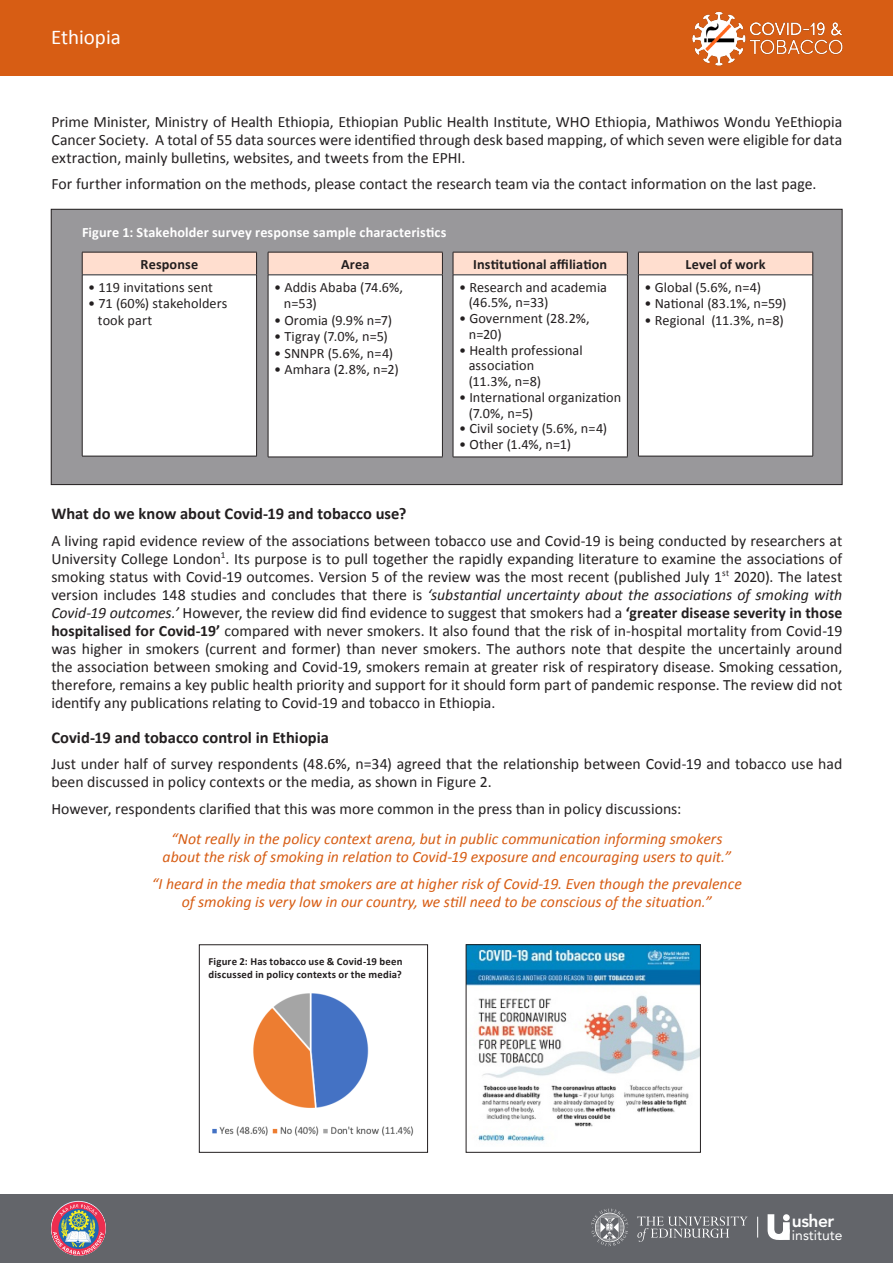
<style>
.page{position:relative;width:893px;height:1263px;background:#fff}
.page>*{position:absolute;margin:0;border:0;box-sizing:border-box;transform-origin:0 0}
.t1{font:21px "Calibri";color:#fff}
.t2{font:800 17.4px "Avenir";letter-spacing:-.03em;color:#fff}
.t3{font:700 16.5px "Calibri";color:#231f20}
.t4{font:15.75px/18px "Calibri";color:#231f20;text-align:justify}
.t5{font:italic 15.75px "Calibri";color:#d75d14}
.t6{font:14.25px "Calibri";letter-spacing:.005em;color:#231f20}
.t7{font:700 14.25px "Calibri";letter-spacing:.01em;color:#fff}
.t8{font:700 14.25px "Calibri";letter-spacing:.01em;color:#231f20}
.t9{font:13.95px "Avenir";color:#fff}
.t10{font:700 10.8px/13.2px "Calibri";letter-spacing:.02em;color:#231f20}
.s1{font-style:italic}
.s2{font-weight:700}
</style>
<div class="page">
<div style="left:0;top:1194px;width:893px;height:69px;background:#63656a"></div>
<div style="left:0;top:0;width:893px;height:76px;background:#d75d14"></div>
<img style="left:692px;top:11px;width:151px;height:55px">
<svg style="left:768px;top:1214px;width:22px;height:26px"></svg>
<svg style="left:637px;top:1216px;width:110px;height:26px"></svg>
<svg style="left:591px;top:1209px;width:37px;height:37px"></svg>
<svg style="left:757px;top:1217px;width:1px;height:20px"></svg>
<img style="left:51px;top:1201px;width:55px;height:55px;border-radius:27px">
<div style="left:51px;top:209px;width:791px;height:276px;background:#99989b"></div>
<div style="left:82px;top:252px;width:175px;height:23px;background:#ffdecf"></div>
<div style="left:82px;top:275px;width:175px;height:181px;background:#fff"></div>
<hr style="left:82px;top:252px;width:175px;height:1px;background:#231f20">
<svg style="left:82px;top:252px;width:1px;height:23px"></svg>
<svg style="left:256px;top:252px;width:1px;height:23px"></svg>
<hr style="left:82px;top:275px;width:175px;height:1px;background:#231f20">
<hr style="left:82px;top:275px;width:1px;height:181px;background:#231f20">
<hr style="left:256px;top:275px;width:1px;height:181px;background:#231f20">
<hr style="left:82px;top:456px;width:175px;height:1px;background:#231f20">
<div style="left:453px;top:252px;width:174px;height:23px;background:#ffdecf"></div>
<div style="left:453px;top:275px;width:174px;height:182px;background:#fff"></div>
<hr style="left:453px;top:252px;width:175px;height:1px;background:#231f20">
<svg style="left:453px;top:252px;width:1px;height:23px"></svg>
<svg style="left:627px;top:252px;width:1px;height:23px"></svg>
<hr style="left:453px;top:275px;width:175px;height:1px;background:#231f20">
<hr style="left:453px;top:275px;width:1px;height:182px;background:#231f20">
<hr style="left:627px;top:275px;width:1px;height:182px;background:#231f20">
<hr style="left:453px;top:457px;width:175px;height:1px;background:#231f20">
<div style="left:638px;top:252px;width:175px;height:23px;background:#ffdecf"></div>
<div style="left:638px;top:275px;width:175px;height:181px;background:#fff"></div>
<hr style="left:638px;top:252px;width:175px;height:1px;background:#231f20">
<svg style="left:638px;top:252px;width:1px;height:23px"></svg>
<svg style="left:812px;top:252px;width:1px;height:23px"></svg>
<hr style="left:638px;top:275px;width:175px;height:1px;background:#231f20">
<hr style="left:638px;top:275px;width:1px;height:181px;background:#231f20">
<hr style="left:812px;top:275px;width:1px;height:181px;background:#231f20">
<hr style="left:638px;top:456px;width:175px;height:1px;background:#231f20">
<div style="left:268px;top:252px;width:174px;height:23px;background:#ffdecf"></div>
<div style="left:268px;top:275px;width:174px;height:182px;background:#fff"></div>
<hr style="left:268px;top:252px;width:175px;height:1px;background:#231f20">
<svg style="left:268px;top:252px;width:1px;height:23px"></svg>
<svg style="left:442px;top:252px;width:1px;height:23px"></svg>
<hr style="left:268px;top:275px;width:175px;height:1px;background:#231f20">
<hr style="left:268px;top:275px;width:1px;height:182px;background:#231f20">
<hr style="left:442px;top:275px;width:1px;height:182px;background:#231f20">
<hr style="left:268px;top:457px;width:175px;height:1px;background:#231f20">
<img style="left:212px;top:993px;width:202px;height:143px">
<div style="left:199px;top:944px;width:229px;height:208px;border:1px solid #231f20"></div>
<img style="left:468px;top:946px;width:231px;height:196px">
<div style="left:466px;top:944px;width:235px;height:208px;border:1px solid #231f20"></div>
<p class="t1" style="left:51px;top:23px;width:71px">Ethiopia</p>
<p class="t4" style="left:51px;top:112px;width:792px">Prime Minister, Ministry of Health Ethiopia, Ethiopian Public Health Institute, WHO Ethiopia, Mathiwos Wondu YeEthiopia Cancer Society. A total of 55 data sources were identified through desk based mapping, of which seven were eligible for data extraction, mainly bulletins, websites, and tweets from the EPHI.</p>
<p class="t4" style="left:51px;top:174px;width:766px">For further information on the methods, please contact the research team via the contact information on the last page.</p>
<p class="t7" style="left:82px;top:222px;width:366px">Figure 1: Stakeholder survey response sample characteristics</p>
<p class="t8" style="left:341px;top:254px;width:30px">Area</p>
<p class="t6" style="left:274px;top:277px;width:131px">• Addis Ababa (74.6%,</p>
<p class="t6" style="left:284px;top:293px;width:35px">n=53)</p>
<p class="t6" style="left:274px;top:310px;width:120px">• Oromia (9.9% n=7)</p>
<p class="t6" style="left:274px;top:326px;width:115px">• Tigray (7.0%, n=5)</p>
<p class="t6" style="left:274px;top:343px;width:121px">• SNNPR (5.6%, n=4)</p>
<p class="t6" style="left:274px;top:359px;width:126px">• Amhara (2.8%, n=2)</p>
<p class="t8" style="left:141px;top:254px;width:59px">Response</p>
<p class="t6" style="left:88px;top:277px;width:126px">• 119 invitations sent</p>
<p class="t6" style="left:88px;top:293px;width:141px">• 71 (60%) stakeholders</p>
<p class="t6" style="left:98px;top:310px;width:56px">took part</p>
<p class="t8" style="left:473px;top:254px;width:136px">Institutional affiliation</p>
<p class="t6" style="left:459px;top:277px;width:150px">• Research and academia</p>
<p class="t6" style="left:469px;top:293px;width:81px">(46.5%, n=33)</p>
<p class="t6" style="left:459px;top:308px;width:132px">• Government (28.2%,</p>
<p class="t6" style="left:469px;top:324px;width:34px">n=20)</p>
<p class="t6" style="left:459px;top:340px;width:125px">• Health professional</p>
<p class="t6" style="left:469px;top:356px;width:67px">association</p>
<p class="t6" style="left:469px;top:371px;width:74px">(11.3%, n=8)</p>
<p class="t6" style="left:459px;top:387px;width:164px">• International organization</p>
<p class="t6" style="left:469px;top:403px;width:66px">(7.0%, n=5)</p>
<p class="t6" style="left:459px;top:419px;width:150px">• Civil society (5.6%, n=4)</p>
<p class="t6" style="left:459px;top:434px;width:113px">• Other (1.4%, n=1)</p>
<p class="t8" style="left:685px;top:254px;width:82px">Level of work</p>
<p class="t6" style="left:644px;top:277px;width:118px">• Global (5.6%, n=4)</p>
<p class="t6" style="left:644px;top:293px;width:144px">• National (83.1%, n=59)</p>
<p class="t6" style="left:644px;top:310px;width:141px">• Regional (11.3%, n=8)</p>
<p class="t3" style="left:51px;top:502px;width:357px">What do we know about Covid-19 and tobacco use?</p>
<p class="t4" style="left:51px;top:531px;width:792px">A living rapid evidence review of the associations between tobacco use and Covid-19 is being conducted by researchers at University College London<sup>1</sup>. Its purpose is to pull together the rapidly expanding literature to examine the associations of smoking status with Covid-19 outcomes. Version 5 of the review was the most recent (published July 1<sup>st</sup> 2020). The latest version includes 148 studies and concludes that there is <span class="s1">‘substantial uncertainty about the associations of smoking with Covid-19 outcomes.’</span> However, the review did find evidence to suggest that smokers had a <span class="s2">‘greater disease severity in those hospitalised for Covid-19’</span> compared with never smokers. It also found that the risk of in-hospital mortality from Covid-19 was higher in smokers (current and former) than never smokers. The authors note that despite the uncertainly around the association between smoking and Covid-19, smokers remain at greater risk of respiratory disease. Smoking cessation, therefore, remains a key public health priority and support for it should form part of pandemic response. The review did not identify any publications relating to Covid-19 and tobacco in Ethiopia.</p>
<p class="t3" style="left:51px;top:725px;width:279px">Covid-19 and tobacco control in Ethiopia</p>
<p class="t4" style="left:51px;top:754px;width:792px">Just under half of survey respondents (48.6%, n=34) agreed that the relationship between Covid-19 and tobacco use had been discussed in policy contexts or the media, as shown in Figure 2.</p>
<p class="t4" style="left:51px;top:799px;width:632px">However, respondents clarified that this was more common in the press than in policy discussions:</p>
<p class="t5" style="left:171px;top:828px;width:553px">“Not really in the policy context arena, but in public communication informing smokers</p>
<p class="t5" style="left:163px;top:846px;width:570px">about the risk of smoking in relation to Covid-19 exposure and encouraging users to quit.”</p>
<p class="t5" style="left:152px;top:873px;width:592px">“I heard in the media that smokers are at higher risk of Covid-19. Even though the prevalence</p>
<p class="t5" style="left:182px;top:891px;width:531px">of smoking is very low in our country, we still need to be conscious of the situation.”</p>
<p class="t10" style="left:208px;top:954px;width:195px">Figure 2: Has tobacco use &amp; Covid-19 been discussed in policy contexts or the media?</p>
<p class="t2" style="left:792px;top:1208px;width:44px">usher</p>
<p class="t9" style="left:792px;top:1224px;width:52px">institute</p>
</div>
